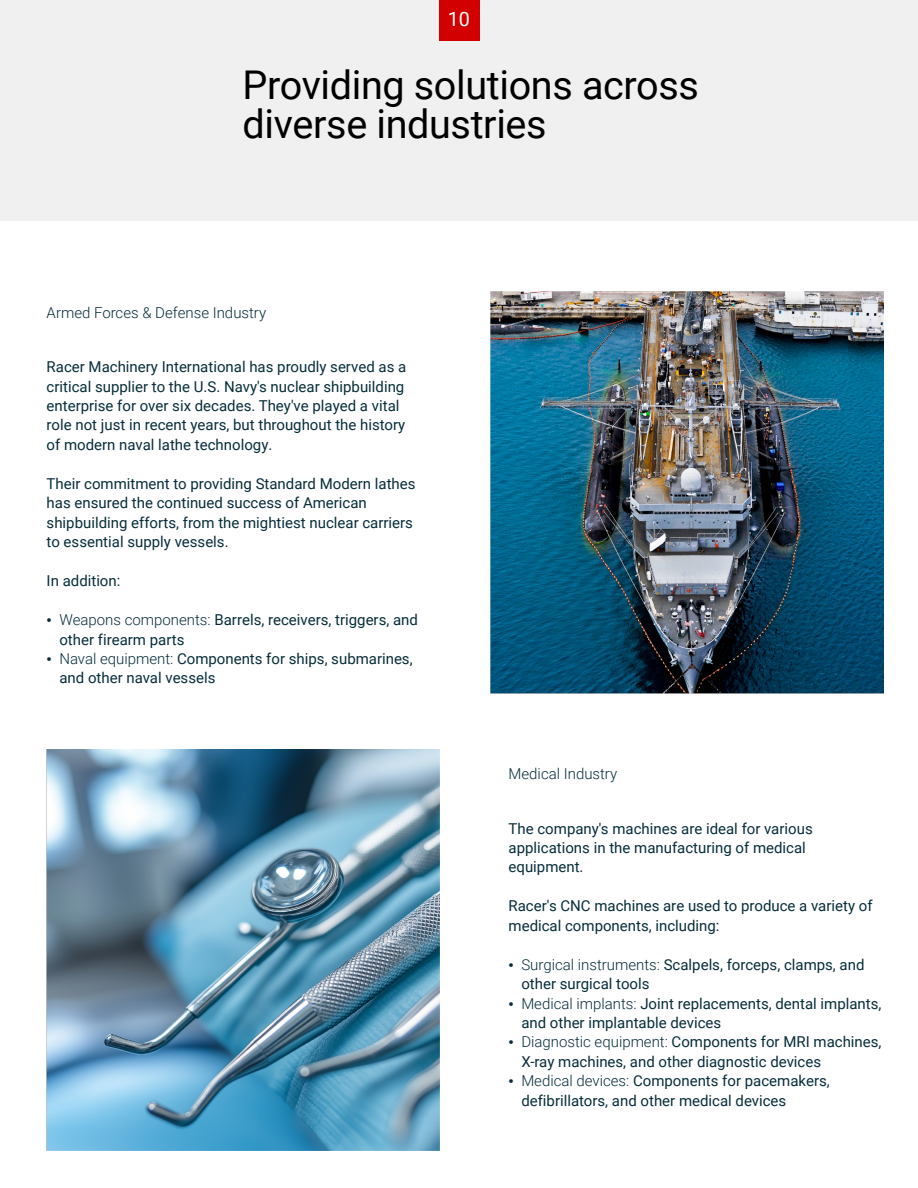
<style>
.page{position:relative;width:918px;height:1188px;background:#fff}
.page>*{position:absolute;margin:0;border:0;box-sizing:border-box;transform-origin:0 0}
.t1{font:39.6px/39.6px "Roboto";letter-spacing:-.01em;color:#000}
.t2{font:19.8px "Roboto";color:#fff}
.t3{font:15px/19.5px "Roboto";color:#072d3a}
.t4{font:300 15px "Roboto";color:#072d3a}
.s1{font-family:"Times New Roman"}
.s2{font-weight:300}
</style>
<div class="page">
<img style="left:46px;top:749px;width:393px;height:401px">
<img style="left:491px;top:292px;width:392px;height:402px">
<div style="left:0;top:0;width:918px;height:220px;background:#f0f0f0"></div>
<div style="left:439px;top:0;width:40px;height:40px;background:#d30000"></div>
<h2 class="t2" style="left:448px;top:5px;width:24px">10</h2>
<h1 class="t1" style="left:242px;top:63px;width:458px">Providing solutions across diverse industries</h1>
<h2 class="t4" style="left:47px;top:302px;width:221px">Armed Forces &amp; Defense Industry</h2>
<p class="t3" style="left:47px;top:357px;width:361px">Racer Machinery International has proudly served as a critical supplier to the U.S. Navy's nuclear shipbuilding enterprise for over six decades. They've played a vital role not just in recent years, but throughout the history of modern naval lathe technology.</p>
<p class="t3" style="left:47px;top:473px;width:370px">Their commitment to providing Standard Modern lathes has ensured the continued success of American shipbuilding efforts, from the mightiest nuclear carriers to essential supply vessels.</p>
<p class="t3" style="left:47px;top:571px;width:75px">In addition:</p>
<p class="t3" style="left:59px;top:610px;width:360px;text-indent:-13px"><span class="s1">•</span> <span class="s2">Weapons components:</span> Barrels, receivers, triggers, and other firearm parts</p>
<p class="t3" style="left:59px;top:648px;width:355px;text-indent:-13px"><span class="s1">•</span> <span class="s2">Naval equipment:</span> Components for ships, submarines, and other naval vessels</p>
<h2 class="t4" style="left:509px;top:764px;width:110px">Medical Industry</h2>
<p class="t3" style="left:509px;top:818px;width:306px">The company's machines are ideal for various applications in the manufacturing of medical equipment.</p>
<p class="t3" style="left:509px;top:896px;width:366px">Racer's CNC machines are used to produce a variety of medical components, including:</p>
<p class="t3" style="left:521px;top:954px;width:345px;text-indent:-13px"><span class="s1">•</span> <span class="s2">Surgical instruments:</span> Scalpels, forceps, clamps, and other surgical tools</p>
<p class="t3" style="left:521px;top:993px;width:362px;text-indent:-13px"><span class="s1">•</span> <span class="s2">Medical implants:</span> Joint replacements, dental implants, and other implantable devices</p>
<p class="t3" style="left:521px;top:1032px;width:362px;text-indent:-13px"><span class="s1">•</span> <span class="s2">Diagnostic equipment:</span> Components for MRI machines,<br>X-ray machines, and other diagnostic devices</p>
<p class="t3" style="left:521px;top:1071px;width:310px;text-indent:-13px"><span class="s1">•</span> <span class="s2">Medical devices:</span> Components for pacemakers, defibrillators, and other medical devices</p>
</div>
